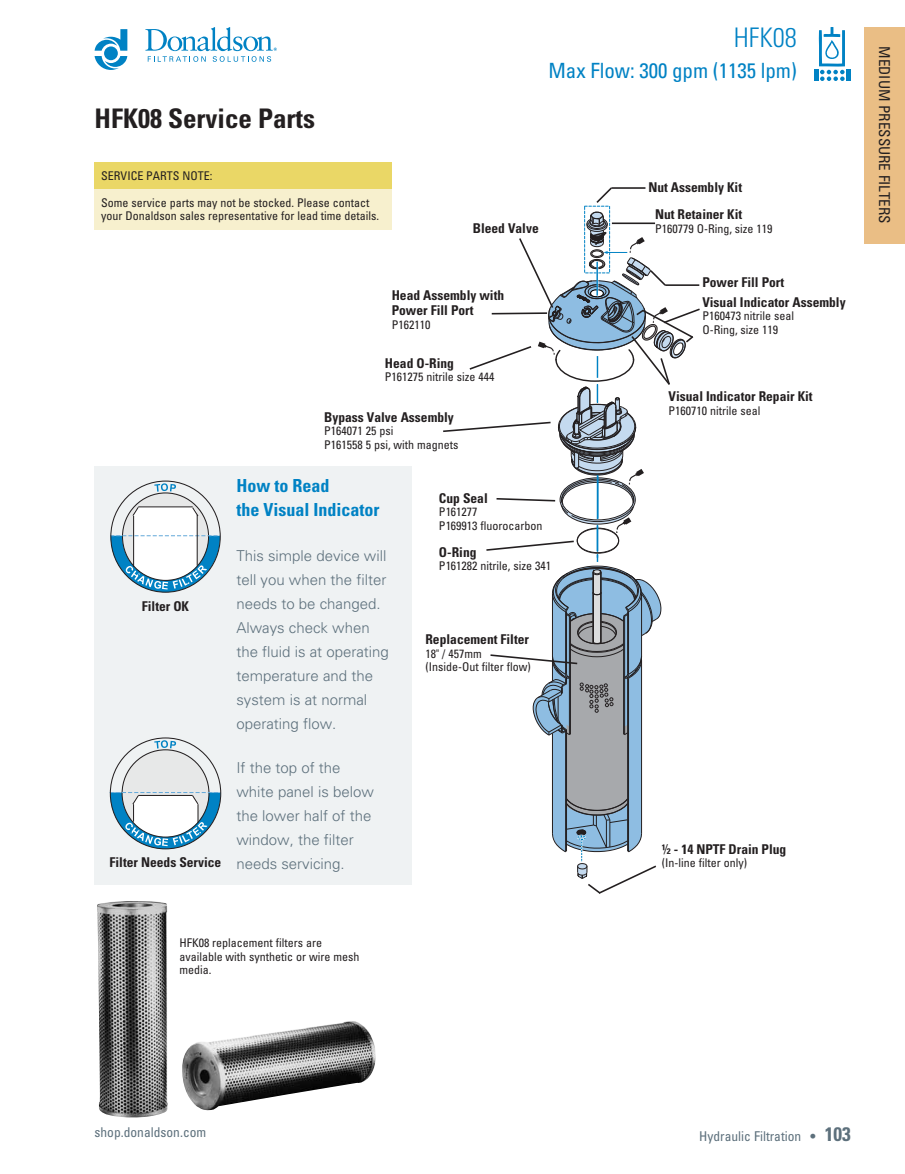
<style>
.page{position:relative;width:905px;height:1174px;background:#fff}
.page>*{position:absolute;margin:0;border:0;box-sizing:border-box;transform-origin:0 0}
.t1{font:700 condensed 27px "Univers LT Std";color:#231f20}
.t2{font:300 condensed 27px "Univers LT Std";color:#0082c4}
.t3{font:condensed 21px "Univers LT Std";color:#0082c4}
.t4{font:700 condensed 18px/24px "Univers LT Std";color:#0082c4}
.t5{font:300 15px/24px "Univers LT Std";color:#5d707c}
.t6{font:condensed 15px "Univers LT Std";color:#231f20}
.t7{font:700 condensed 13.5px/15px "Univers LT Std";color:#231f20}
.t8{font:condensed 13.5px "Univers LT Std";color:#5d707c}
.t9{font:condensed 12px/13.5px "Univers LT Std";color:#231f20}
.s1{font-weight:300;font-stretch:normal;font-size:15px;color:#5d707c}
.s2{font-weight:700}
.s3{font-weight:700;font-size:19.5px}
</style>
<div class="page">
<div style="left:864px;top:27px;width:40px;height:216px;background:#eabe85"></div>
<svg style="left:95px;top:29px;width:32px;height:41px"></svg>
<svg style="left:145px;top:27px;width:132px;height:35px"></svg>
<svg style="left:818px;top:27px;width:27px;height:54px"></svg>
<hr style="left:846px;top:70px;width:4px;height:11px;background:#0082c4">
<hr style="left:814px;top:70px;width:4px;height:11px;background:#0082c4">
<img style="left:97px;top:901px;width:279px;height:217px">
<svg style="left:596px;top:187px;width:16px;height:16px"></svg>
<hr style="left:611px;top:187px;width:34px;height:2px;background:#231f20">
<svg style="left:443px;top:212px;width:257px;height:682px"></svg>
<div style="left:94px;top:162px;width:298px;height:27px;background:#ead766"></div>
<div style="left:94px;top:189px;width:298px;height:41px;background:#f7f0ce"></div>
<div style="left:94px;top:466px;width:318px;height:418px;background:#eff2f3"></div>
<div style="left:122px;top:750px;width:87px;height:87px;background:#e7e8e8;border-radius:50%"></div>
<svg style="left:154px;top:740px;width:22px;height:9px"></svg>
<svg style="left:110px;top:792px;width:110px;height:57px"></svg>
<div style="left:122px;top:493px;width:86px;height:87px;background:#e7e8e8;border-radius:50%"></div>
<div style="left:134px;top:507px;width:63px;height:76px;background:#fff;border-radius:9px"></div>
<div style="left:133px;top:506px;width:64px;height:78px;border:1px solid #fff;border-radius:9px"></div>
<svg style="left:154px;top:483px;width:22px;height:9px"></svg>
<svg style="left:110px;top:535px;width:110px;height:57px"></svg>
<hr style="left:133px;top:516px;width:1px;height:51px;background:#231f20">
<hr style="left:197px;top:515px;width:1px;height:51px;background:#231f20">
<hr style="left:138px;top:506px;width:55px;height:1px;background:#231f20">
<svg style="left:131px;top:506px;width:9px;height:11px"></svg>
<svg style="left:191px;top:506px;width:8px;height:11px"></svg>
<h1 class="t1" style="left:94px;top:101px;width:222px">HFK08 Service Parts</h1>
<h1 class="t2" style="left:734px;top:21px;width:64px">HFK08</h1>
<h2 class="t3" style="left:548px;top:57px;width:250px">Max Flow: 300 gpm (1135 lpm)</h2>
<p class="t9" style="left:101px;top:169px;width:113px">SERVICE PARTS NOTE:</p>
<p class="t9" style="left:101px;top:196px;width:279px">Some service parts may not be stocked. Please contact your Donaldson sales representative for lead time details.</p>
<p class="t7" style="left:472px;top:220px;width:68px">Bleed Valve</p>
<p class="t7" style="left:392px;top:288px;width:114px">Head Assembly with<br>Power Fill Port</p>
<p class="t9" style="left:392px;top:317px;width:40px">P162110</p>
<p class="t7" style="left:385px;top:355px;width:70px">Head O-Ring</p>
<p class="t9" style="left:385px;top:370px;width:111px">P161275 nitrile size 444</p>
<p class="t7" style="left:324px;top:409px;width:131px">Bypass Valve Assembly</p>
<p class="t9" style="left:324px;top:424px;width:136px">P164071 25 psi<br>P161558 5 psi, with magnets</p>
<p class="t7" style="left:648px;top:180px;width:95px">Nut Assembly Kit</p>
<p class="t7" style="left:655px;top:207px;width:89px">Nut Retainer Kit</p>
<p class="t9" style="left:655px;top:221px;width:119px">P160779 O-Ring, size 119</p>
<p class="t7" style="left:702px;top:274px;width:83px">Power Fill Port</p>
<p class="t7" style="left:702px;top:294px;width:145px">Visual Indicator Assembly</p>
<p class="t9" style="left:702px;top:309px;width:93px">P160473 nitrile seal<br>O-Ring, size 119</p>
<p class="t7" style="left:668px;top:389px;width:146px">Visual Indicator Repair Kit</p>
<p class="t9" style="left:668px;top:404px;width:93px">P160710 nitrile seal</p>
<h3 class="t4" style="left:236px;top:474px;width:145px">How to Read<br>the Visual Indicator</h3>
<p class="t5" style="left:236px;top:543px;width:154px">This simple device will tell you when the filter needs to be changed.<br>Always check when the fluid is at operating temperature and the system is at normal operating flow.</p>
<p class="t5" style="left:236px;top:755px;width:139px">If the top of the white panel is below the lower half of the window, the filter</p>
<p class="t7" style="left:110px;top:855px;width:237px">Filter Needs Service <span class="s1">needs servicing.</span></p>
<p class="t7" style="left:142px;top:598px;width:49px">Filter OK</p>
<p class="t9" style="left:179px;top:936px;width:181px">HFK08 replacement filters are available with synthetic or wire mesh media.</p>
<p class="t7" style="left:439px;top:490px;width:50px">Cup Seal</p>
<p class="t9" style="left:439px;top:505px;width:105px">P161277<br>P169913 fluorocarbon</p>
<p class="t7" style="left:439px;top:544px;width:39px">O-Ring</p>
<p class="t9" style="left:439px;top:559px;width:114px">P161282 nitrile, size 341</p>
<p class="t7" style="left:425px;top:632px;width:105px">Replacement Filter</p>
<p class="t9" style="left:425px;top:647px;width:107px">18" / 457mm (Inside-Out filter flow)</p>
<p class="t7" style="left:662px;top:841px;width:126px">½ - 14 NPTF Drain Plug</p>
<p class="t9" style="left:662px;top:856px;width:87px">(In-line filter only)</p>
<p class="t6" style="left:894px;top:46px;width:179px;rotate:90deg">MEDIUM PRESSURE FILTERS</p>
<p class="t8" style="left:94px;top:1124px;width:113px">shop.donaldson.com</p>
<p class="t8" style="left:699px;top:1128px;width:153px">Hydraulic Filtration <span class="s2">•</span> <span class="s3">103</span></p>
</div>
